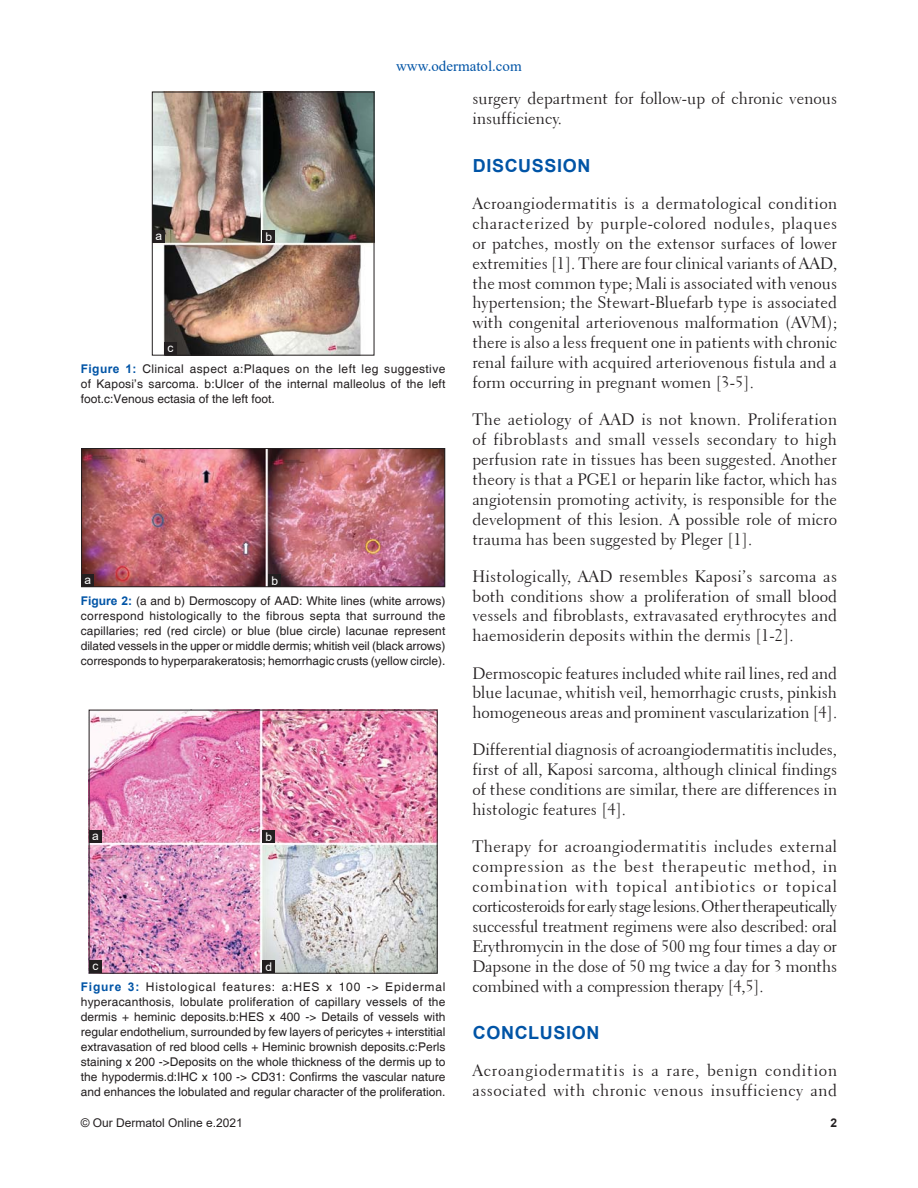
<style>
.page{position:relative;width:918px;height:1188px;background:#fff}
.page>*{position:absolute;margin:0;border:0;box-sizing:border-box;transform-origin:0 0}
.t1{font:700 18px "Arial";letter-spacing:.035em;color:#0054a6}
.t2{font:16.5px/20px "Transitional 521 BT Roman A";color:#231f20;text-align:justify}
.t3{font:16.5px/20px "Transitional 521 BT Roman A";letter-spacing:.03em;color:#231f20}
.t4{font:15px "Times New Roman";color:#0054a6}
.t5{font:12px/15px "Helvetica";color:#231f20;text-align:justify}
.t6{font:12px "Arial";color:#231f20}
.t7{font:12px "Arial";color:#fff}
.t8{font:700 12px "Arial";color:#231f20}
.s1{font-family:"Arial";font-weight:700;color:#0054a6}
</style>
<div class="page">
<img style="left:83px;top:450px;width:360px;height:135px">
<div style="left:81px;top:448px;width:364px;height:139px;border:1px solid #231f20"></div>
<div style="left:268px;top:574px;width:13px;height:13px;background:#231f20"></div>
<div style="left:81px;top:574px;width:13px;height:13px;background:#231f20"></div>
<img style="left:154px;top:94px;width:218px;height:259px">
<div style="left:152px;top:92px;width:222px;height:263px;border:1px solid #231f20"></div>
<div style="left:164px;top:343px;width:13px;height:12px;background:#231f20"></div>
<div style="left:262px;top:230px;width:13px;height:13px;background:#231f20"></div>
<div style="left:152px;top:230px;width:13px;height:13px;background:#231f20"></div>
<img style="left:91px;top:712px;width:344px;height:259px">
<div style="left:262px;top:960px;width:13px;height:13px;background:#231f20"></div>
<div style="left:89px;top:961px;width:13px;height:12px;background:#231f20"></div>
<div style="left:262px;top:830px;width:13px;height:13px;background:#231f20"></div>
<div style="left:89px;top:830px;width:13px;height:13px;background:#231f20"></div>
<p class="t4" style="left:396px;top:58px;width:127px">www.odermatol.com</p>
<p class="t7" style="left:155px;top:229px;width:8px">a</p>
<p class="t7" style="left:266px;top:230px;width:8px">b</p>
<p class="t7" style="left:168px;top:341px;width:7px">c</p>
<p class="t5" style="left:81px;top:361px;width:366px"><span class="s1">Figure 1:</span> Clinical aspect a:Plaques on the left leg suggestive of Kaposi’s sarcoma. b:Ulcer of the internal malleolus of the left foot.c:Venous ectasia of the left foot.</p>
<p class="t7" style="left:84px;top:573px;width:8px">a</p>
<p class="t7" style="left:271px;top:574px;width:8px">b</p>
<p class="t5" style="left:81px;top:593px;width:366px"><span class="s1">Figure 2:</span> (a and b) Dermoscopy of AAD: White lines (white arrows) correspond histologically to the fibrous septa that surround the capillaries; red (red circle) or blue (blue circle) lacunae represent dilated vessels in the upper or middle dermis; whitish veil (black arrows) corresponds to hyperparakeratosis; hemorrhagic crusts (yellow circle).</p>
<p class="t7" style="left:92px;top:829px;width:8px">a</p>
<p class="t7" style="left:265px;top:830px;width:8px">b</p>
<p class="t7" style="left:92px;top:959px;width:7px">c</p>
<p class="t7" style="left:266px;top:960px;width:8px">d</p>
<p class="t5" style="left:81px;top:979px;width:366px"><span class="s1">Figure 3:</span> Histological features: a:HES x 100 -&gt; Epidermal hyperacanthosis, lobulate proliferation of capillary vessels of the dermis + heminic deposits.b:HES x 400 -&gt; Details of vessels with regular endothelium, surrounded by few layers of pericytes + interstitial extravasation of red blood cells + Heminic brownish deposits.c:Perls staining x 200 -&gt;Deposits on the whole thickness of the dermis up to the hypodermis.d:IHC x 100 -&gt; CD31: Confirms the vascular nature and enhances the lobulated and regular character of the proliferation.</p>
<p class="t2" style="left:472px;top:89px;width:366px">surgery department for follow-up of chronic venous insufficiency.</p>
<p class="t1" style="left:473px;top:156px;width:119px">DISCUSSION</p>
<p class="t2" style="left:472px;top:193px;width:366px">Acroangiodermatitis is a dermatological condition characterized by purple-colored nodules, plaques or patches, mostly on the extensor surfaces of lower extremities [1]. There are four clinical variants of AAD, the most common type; Mali is associated with venous hypertension; the Stewart-Bluefarb type is associated with congenital arteriovenous malformation (AVM); there is also a less frequent one in patients with chronic renal failure with acquired arteriovenous fistula and a form occurring in pregnant women [3-5].</p>
<p class="t2" style="left:472px;top:410px;width:366px">The aetiology of AAD is not known. Proliferation of fibroblasts and small vessels secondary to high perfusion rate in tissues has been suggested. Another theory is that a PGE1 or heparin like factor, which has angiotensin promoting activity, is responsible for the development of this lesion. A possible role of micro trauma has been suggested by Pleger [1].</p>
<p class="t2" style="left:472px;top:566px;width:366px">Histologically, AAD resembles Kaposi’s sarcoma as both conditions show a proliferation of small blood vessels and fibroblasts, extravasated erythrocytes and haemosiderin deposits within the dermis [1-2].</p>
<p class="t2" style="left:472px;top:663px;width:366px">Dermoscopic features included white rail lines, red and blue lacunae, whitish veil, hemorrhagic crusts, pinkish homogeneous areas and prominent vascularization [4].</p>
<p class="t2" style="left:472px;top:740px;width:366px">Differential diagnosis of acroangiodermatitis includes, first of all, Kaposi sarcoma, although clinical findings of these conditions are similar, there are differences in histologic features [4].</p>
<p class="t2" style="left:472px;top:837px;width:366px">Therapy for acroangiodermatitis includes external compression as the best therapeutic method, in combination with topical antibiotics or topical corticosteroids for early stage lesions. Other therapeutically successful treatment regimens were also described: oral Erythromycin in the dose of 500 mg four times a day or Dapsone in the dose of 50 mg twice a day for 3 months combined with a compression therapy [4,5].</p>
<p class="t1" style="left:473px;top:1023px;width:128px">CONCLUSION</p>
<p class="t3" style="left:472px;top:1061px;width:366px">Acroangiodermatitis is a rare, benign condition associated with chronic venous insufficiency and</p>
<p class="t6" style="left:81px;top:1116px;width:164px">© Our Dermatol Online e.2021</p>
<p class="t8" style="left:830px;top:1116px;width:8px">2</p>
</div>
